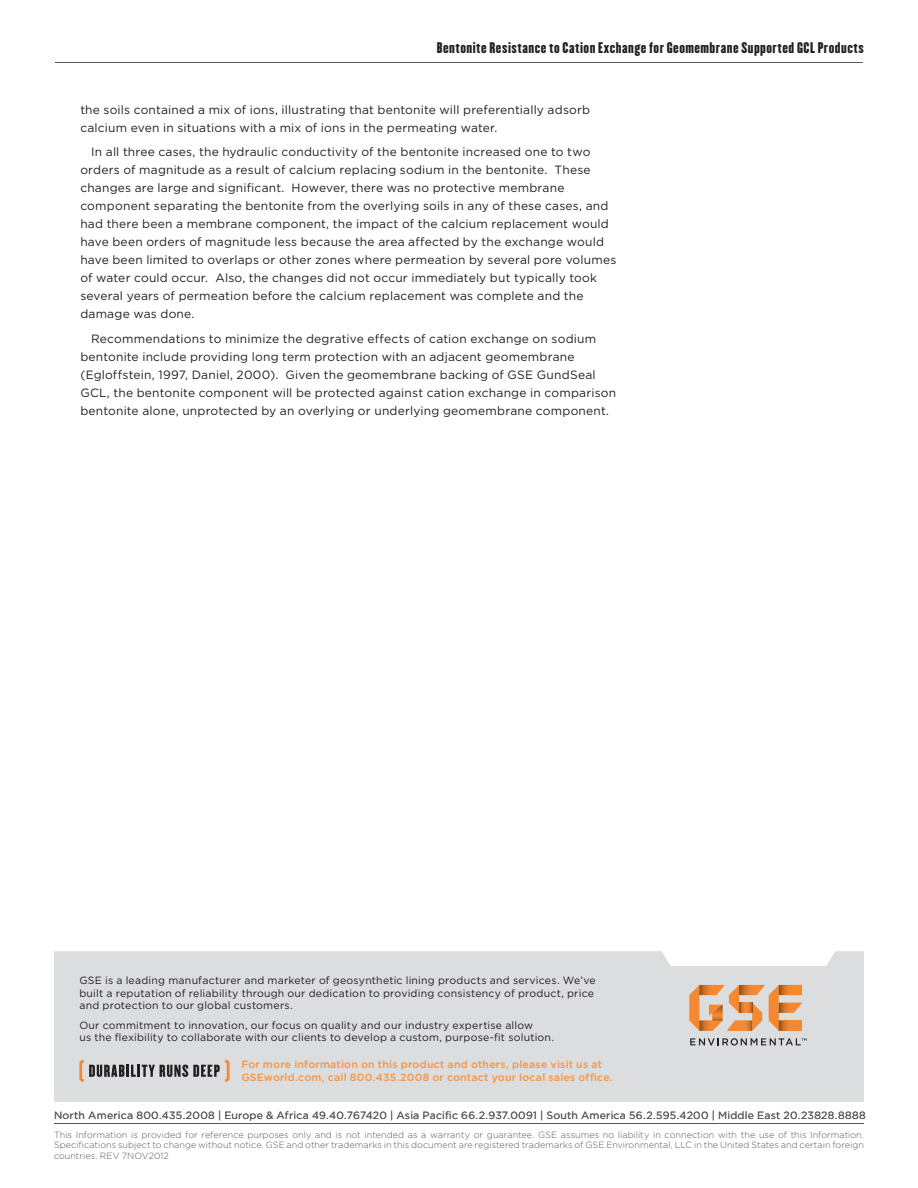
<style>
.page{position:relative;width:918px;height:1188px;background:#fff}
.page>*{position:absolute;margin:0;border:0;box-sizing:border-box;transform-origin:0 0}
.t1{font:13.5px "Champion HTF Lightweight";letter-spacing:.035em;color:#231f20}
.t2{font:12px/18px "Gotham";letter-spacing:.015em;color:#231f20}
.t3{font:10.5px/12.6px "Gotham";letter-spacing:.02em;color:#231f20}
.t4{font:10.5px "Gotham";letter-spacing:.02em;color:#57585a}
.t5{font:500 10.5px/12.6px "Gotham";letter-spacing:.025em;color:#f7943d}
.t6{font:300 9px/10.5px "Gotham";letter-spacing:.005em;color:#57585a;text-align:justify}
</style>
<div class="page">
<div style="left:54px;top:951px;width:810px;height:151px;background:#dcdddf"></div>
<svg style="left:79px;top:1059px;width:151px;height:23px;background:#ada9a7"></svg>
<svg style="left:690px;top:1038px;width:117px;height:8px"></svg>
<svg style="left:689px;top:985px;width:113px;height:47px;background:#e1a97c"></svg>
<hr style="left:54px;top:1124px;width:809px;height:1px;background:#57585a">
<hr style="left:55px;top:63px;width:808px;height:1px;background:#57585a">
<p class="t1" style="left:437px;top:38px;width:429px">Bentonite Resistance to Cation Exchange for Geomembrane Supported GCL Products</p>
<p class="t2" style="left:80px;top:100px;width:511px">the soils contained a mix of ions, illustrating that bentonite will preferentially adsorb calcium even in situations with a mix of ions in the permeating water.</p>
<p class="t2" style="left:80px;top:143px;width:538px;text-indent:11px">In all three cases, the hydraulic conductivity of the bentonite increased one to two orders of magnitude as a result of calcium replacing sodium in the bentonite. These changes are large and significant. However, there was no protective membrane component separating the bentonite from the overlying soils in any of these cases, and had there been a membrane component, the impact of the calcium replacement would have been orders of magnitude less because the area affected by the exchange would have been limited to overlaps or other zones where permeation by several pore volumes of water could occur. Also, the changes did not occur immediately but typically took several years of permeation before the calcium replacement was complete and the damage was done.</p>
<p class="t2" style="left:80px;top:330px;width:537px;text-indent:11px">Recommendations to minimize the degrative effects of cation exchange on sodium bentonite include providing long term protection with an adjacent geomembrane (Egloffstein, 1997, Daniel, 2000). Given the geomembrane backing of GSE GundSeal GCL, the bentonite component will be protected against cation exchange in comparison bentonite alone, unprotected by an overlying or underlying geomembrane component.</p>
<p class="t3" style="left:79px;top:974px;width:518px">GSE is a leading manufacturer and marketer of geosynthetic lining products and services. We’ve built a reputation of reliability through our dedication to providing consistency of product, price and protection to our global customers.</p>
<p class="t3" style="left:79px;top:1018px;width:476px">Our commitment to innovation, our focus on quality and our industry expertise allow<br>us the flexibility to collaborate with our clients to develop a custom, purpose-fit solution.</p>
<p class="t5" style="left:241px;top:1058px;width:373px">For more information on this product and others, please visit us at<br>GSEworld.com, call 800.435.2008 or contact your local sales office.</p>
<p class="t4" style="left:54px;top:1110px;width:813px">North America 800.435.2008 | Europe &amp; Africa 49.40.767420 | Asia Pacific 66.2.937.0091 | South America 56.2.595.4200 | Middle East 20.23828.8888</p>
<p class="t6" style="left:54px;top:1129px;width:812px">This Information is provided for reference purposes only and is not intended as a warranty or guarantee. GSE assumes no liability in connection with the use of this Information.<br>Specifications subject to change without notice. GSE and other trademarks in this document are registered trademarks of GSE Environmental, LLC in the United States and certain foreign countries. REV 7NOV2012</p>
</div>
